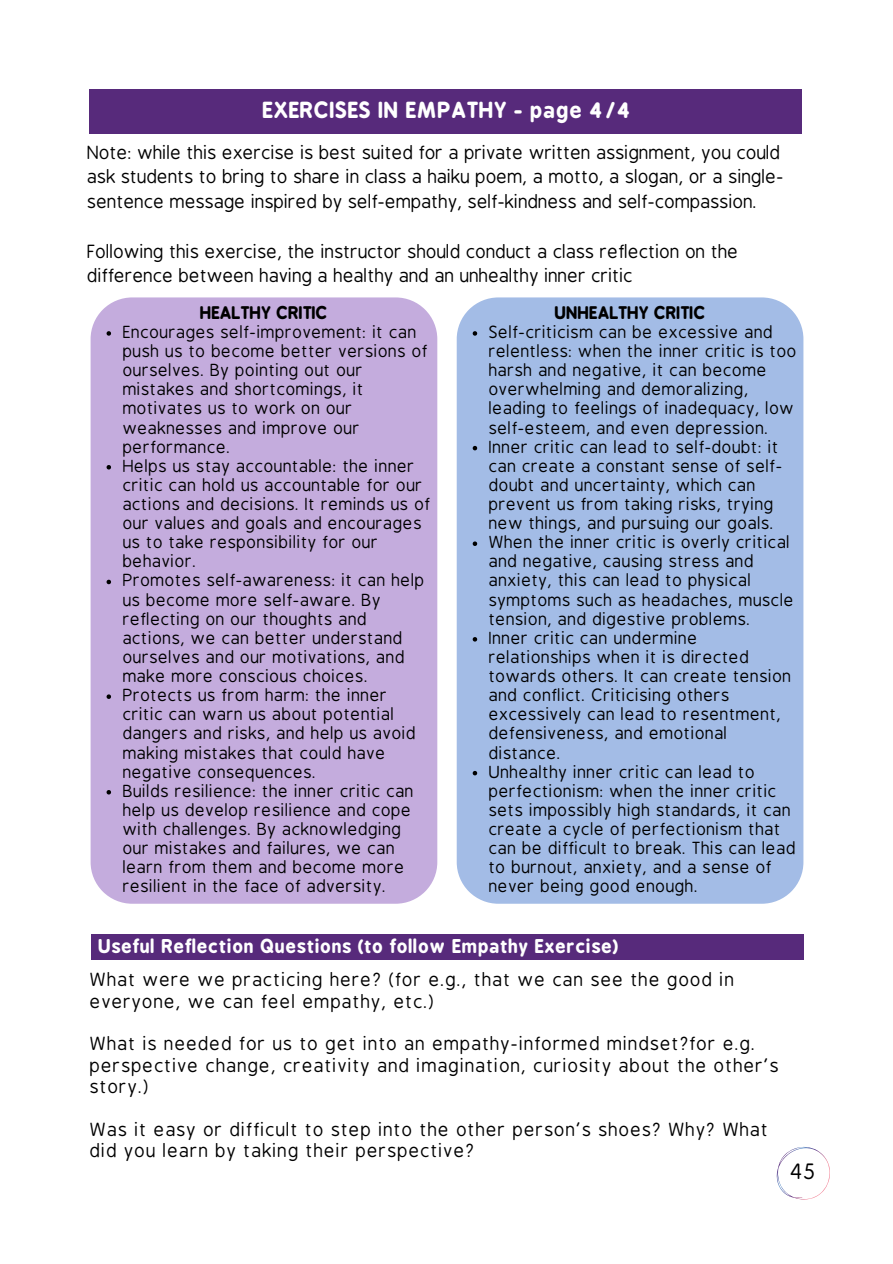
<style>
.page{position:relative;width:893px;height:1264px;background:#fff}
.page>*{position:absolute;margin:0;border:0;box-sizing:border-box;transform-origin:0 0}
.t1{font:700 21px "B Preplay";letter-spacing:.05em;color:#fff}
.t2{font:21px "B Preplay";color:#000}
.t3{font:18px/21.3px "B Preplay";letter-spacing:.05em;color:#000}
.t4{font:18px/24.8px "B Preplay";color:#000}
.t5{font:700 18px "B Preplay";letter-spacing:.05em;color:#fff}
.t6{font:16.5px/19px "B Preplay";letter-spacing:.025em;color:#000}
.t7{font:700 16.5px "B Preplay";letter-spacing:.025em;color:#000}
</style>
<div class="page">
<div style="left:89px;top:89px;width:712px;height:44px;background:#572a7b"></div>
<div style="left:91px;top:934px;width:712px;height:25px;background:#572a7b"></div>
<div style="left:91px;top:297px;width:346px;height:606px;background:#c4acdd"></div>
<svg style="left:106px;top:331px;width:5px;height:5px"></svg>
<svg style="left:106px;top:465px;width:5px;height:4px"></svg>
<svg style="left:106px;top:579px;width:5px;height:5px"></svg>
<svg style="left:106px;top:694px;width:5px;height:5px"></svg>
<svg style="left:106px;top:790px;width:5px;height:4px"></svg>
<div style="left:456px;top:297px;width:347px;height:606px;background:#a3bce6"></div>
<svg style="left:472px;top:331px;width:5px;height:5px"></svg>
<svg style="left:472px;top:446px;width:5px;height:4px"></svg>
<svg style="left:472px;top:541px;width:5px;height:5px"></svg>
<svg style="left:472px;top:637px;width:5px;height:4px"></svg>
<svg style="left:472px;top:771px;width:5px;height:4px"></svg>
<svg style="left:776px;top:1146px;width:54px;height:53px"></svg>
<p class="t1" style="left:263px;top:98px;width:368px">EXERCISES IN EMPATHY - page 4/4</p>
<p class="t3" style="left:88px;top:140px;width:695px;line-height:24.8px;text-align:justify">Note: while this exercise is best suited for a private written assignment, you could ask students to bring to share in class a haiku poem, a motto, a slogan, or a single&shy;sentence message inspired by self-empathy, self-kindness and self-compassion.</p>
<p class="t4" style="left:88px;top:239px;width:652px">Following this exercise, the instructor should conduct a class reflection on the difference between having a healthy and an unhealthy inner critic</p>
<p class="t6" style="left:489px;top:323px;width:309px">Self-criticism can be excessive and relentless: when the inner critic is too harsh and negative, it can become overwhelming and demoralizing, leading to feelings of inadequacy, low self-esteem, and even depression.<br>Inner critic can lead to self-doubt: it can create a constant sense of self&shy;doubt and uncertainty, which can prevent us from taking risks, trying new things, and pursuing our goals.<br>When the inner critic is overly critical and negative, causing stress and anxiety, this can lead to physical symptoms such as headaches, muscle tension, and digestive problems.<br>Inner critic can undermine relationships when it is directed towards others. It can create tension and conflict. Criticising others excessively can lead to resentment, defensiveness, and emotional distance.<br>Unhealthy inner critic can lead to perfectionism: when the inner critic sets impossibly high standards, it can create a cycle of perfectionism that can be difficult to break. This can lead to burnout, anxiety, and a sense of never being good enough.</p>
<p class="t1" style="left:252px;top:98px;width:388px">SOCIAL DILEMMA DEBATE - page 1/3</p>
<p class="t7" style="left:200px;top:302px;width:129px">HEALTHY CRITIC</p>
<p class="t7" style="left:554px;top:302px;width:152px">UNHEALTHY CRITIC</p>
<p class="t6" style="left:123px;top:323px;width:309px">Encourages self-improvement: it can push us to become better versions of ourselves. By pointing out our mistakes and shortcomings, it motivates us to work on our weaknesses and improve our performance.<br>Helps us stay accountable: the inner critic can hold us accountable for our actions and decisions. It reminds us of our values and goals and encourages us to take responsibility for our behavior.<br>Promotes self-awareness: it can help us become more self-aware. By reflecting on our thoughts and actions, we can better understand ourselves and our motivations, and make more conscious choices.<br>Protects us from harm: the inner critic can warn us about potential dangers and risks, and help us avoid making mistakes that could have negative consequences.<br>Builds resilience: the inner critic can help us develop resilience and cope with challenges. By acknowledging our mistakes and failures, we can learn from them and become more resilient in the face of adversity.</p>
<p class="t5" style="left:98px;top:935px;width:521px">Useful Reflection Questions (to follow Empathy Exercise)</p>
<p class="t3" style="left:91px;top:969px;width:645px">What were we practicing here? (for e.g., that we can see the good in everyone, we can feel empathy, etc.)</p>
<p class="t3" style="left:91px;top:1033px;width:690px">What is needed for us to get into an empathy-informed mindset?for e.g. perspective change, creativity and imagination, curiosity about the other's story.)</p>
<p class="t3" style="left:91px;top:1119px;width:679px">Was it easy or difficult to step into the other person's shoes? Why? What did you learn by taking their perspective?</p>
<p class="t2" style="left:790px;top:1160px;width:27px">45</p>
</div>
